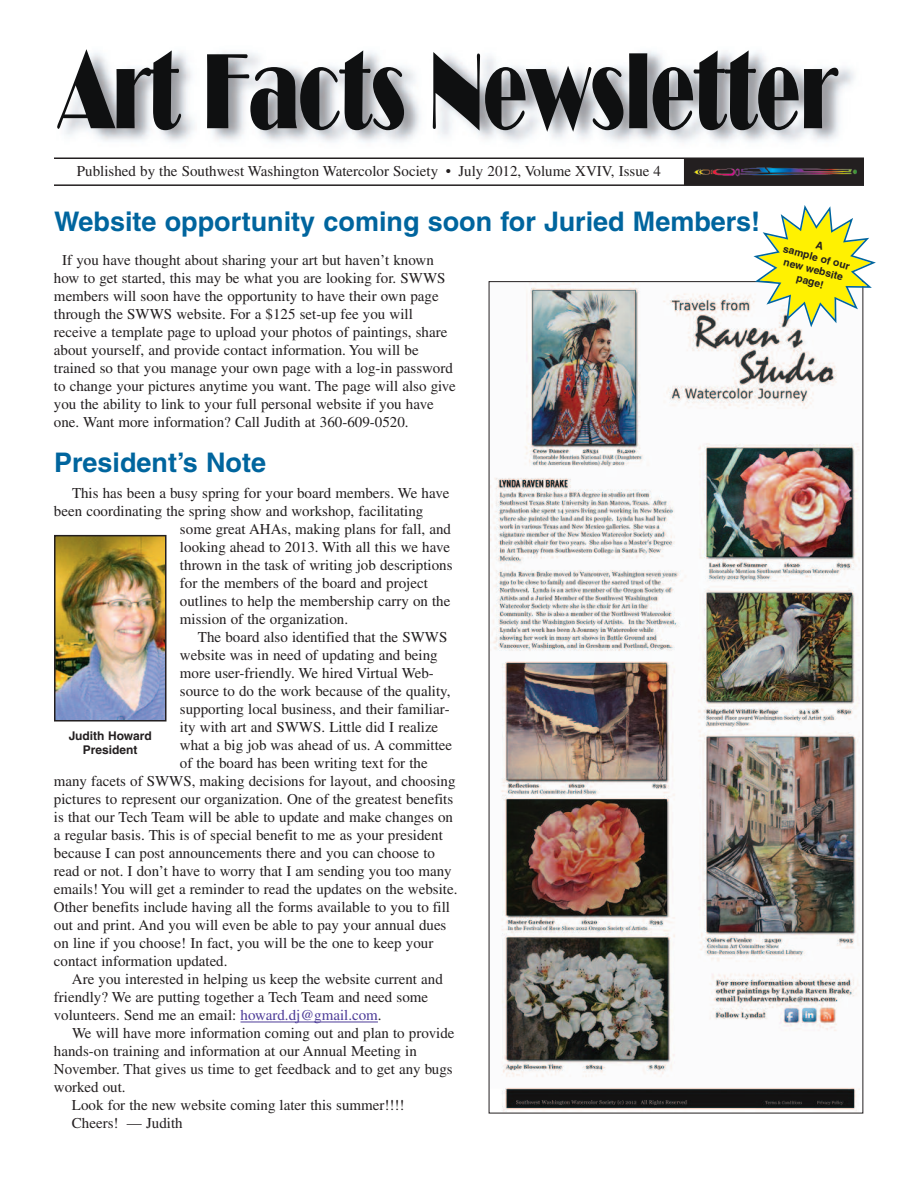
<style>
.page{position:relative;width:918px;height:1188px;background:#fff}
.page>*{position:absolute;margin:0;border:0;box-sizing:border-box;transform-origin:0 0}
.t1{font:700 27px "Helvetica";color:#00659e}
.t2{font:15px/18px "Times";color:#231f20}
.t3{font:700 12px/14.4px "Helvetica";color:#231f20;text-align:center}
.t4{font:700 10.35px/12.5px "Helvetica";color:#231f20;text-align:center}
.s1{color:#4d3c98}
</style>
<div class="page">
<div style="left:684px;top:158px;width:180px;height:27px;border:6px solid #231f20"></div>
<img style="left:64px;top:51px;width:790px;height:91px">
<svg style="left:57px;top:49px;width:124px;height:81px"></svg>
<svg style="left:207px;top:50px;width:197px;height:80px"></svg>
<svg style="left:433px;top:52px;width:190px;height:80px"></svg>
<svg style="left:629px;top:53px;width:18px;height:75px"></svg>
<svg style="left:653px;top:50px;width:185px;height:80px"></svg>
<hr style="left:54px;top:158px;width:810px;height:1px;background:#231f20">
<hr style="left:54px;top:184px;width:810px;height:2px;background:#231f20">
<img style="left:688px;top:163px;width:174px;height:20px">
<hr style="left:241px;top:1022px;width:137px;height:1px;background:#4d3c98">
<img style="left:57px;top:538px;width:106px;height:181px">
<div style="left:54px;top:535px;width:112px;height:187px;border:2px solid #231f20"></div>
<img style="left:491px;top:283px;width:369px;height:828px">
<svg style="left:754px;top:205px;width:122px;height:122px"></svg>
<p class="t2" style="left:77px;top:164px;width:586px">Published by the Southwest Washington Watercolor Society • July 2012, Volume XVIV, Issue 4</p>
<h1 class="t1" style="left:54px;top:211px;width:708px">Website opportunity coming soon for Juried Members!</h1>
<p class="t2" style="left:54px;top:253px;width:403px;text-indent:8px">If you have thought about sharing your art but haven’t known how to get started, this may be what you are looking for. SWWS members will soon have the opportunity to have their own page through the SWWS website. For a $125 set-up fee you will receive a template page to upload your photos of paintings, share about yourself, and provide contact information. You will be trained so that you manage your own page with a log-in password to change your pictures anytime you want. The page will also give you the ability to link to your full personal website if you have one. Want more information? Call Judith at 360-609-0520.</p>
<h1 class="t1" style="left:54px;top:453px;width:214px">President’s Note</h1>
<p class="t2" style="left:72px;top:486px;width:379px">This has been a busy spring for your board members. We have</p>
<p class="t2" style="left:54px;top:504px;width:371px">been coordinating the spring show and workshop, facilitating</p>
<p class="t2" style="left:180px;top:522px;width:273px">some great AHAs, making plans for fall, and</p>
<p class="t2" style="left:180px;top:540px;width:272px">looking ahead to 2013. With all this we have</p>
<p class="t2" style="left:180px;top:558px;width:274px">thrown in the task of writing job descriptions</p>
<p class="t2" style="left:180px;top:576px;width:249px">for the members of the board and project</p>
<p class="t2" style="left:180px;top:594px;width:272px">outlines to help the membership carry on the</p>
<p class="t2" style="left:180px;top:612px;width:170px">mission of the organization.</p>
<p class="t2" style="left:198px;top:630px;width:251px">The board also identified that the SWWS</p>
<p class="t2" style="left:180px;top:648px;width:259px">website was in need of updating and being</p>
<p class="t2" style="left:180px;top:666px;width:255px">more user-friendly. We hired Virtual Web-</p>
<p class="t2" style="left:180px;top:684px;width:272px">source to do the work because of the quality,</p>
<p class="t2" style="left:180px;top:702px;width:271px">supporting local business, and their familiar-</p>
<p class="t2" style="left:180px;top:720px;width:260px">ity with art and SWWS. Little did I realize</p>
<p class="t2" style="left:180px;top:738px;width:274px">what a big job was ahead of us. A committee</p>
<p class="t2" style="left:180px;top:756px;width:249px">of the board has been writing text for the</p>
<p class="t2" style="left:54px;top:774px;width:403px">many facets of SWWS, making decisions for layout, and choosing</p>
<p class="t2" style="left:54px;top:792px;width:401px">pictures to represent our organization. One of the greatest benefits</p>
<p class="t2" style="left:54px;top:810px;width:401px">is that our Tech Team will be able to update and make changes on</p>
<p class="t2" style="left:54px;top:828px;width:390px">a regular basis. This is of special benefit to me as your president</p>
<p class="t2" style="left:54px;top:846px;width:383px">because I can post announcements there and you can choose to</p>
<p class="t2" style="left:54px;top:864px;width:399px">read or not. I don’t have to worry that I am sending you too many</p>
<p class="t2" style="left:54px;top:882px;width:405px">emails! You will get a reminder to read the updates on the website.</p>
<p class="t2" style="left:54px;top:900px;width:398px">Other benefits include having all the forms available to you to fill</p>
<p class="t2" style="left:54px;top:918px;width:394px">out and print. And you will even be able to pay your annual dues</p>
<p class="t2" style="left:54px;top:936px;width:381px">on line if you choose! In fact, you will be the one to keep your</p>
<p class="t2" style="left:54px;top:954px;width:175px">contact information updated.</p>
<p class="t2" style="left:72px;top:972px;width:372px">Are you interested in helping us keep the website current and</p>
<p class="t2" style="left:54px;top:990px;width:376px">friendly? We are putting together a Tech Team and need some</p>
<p class="t2" style="left:54px;top:1008px;width:329px">volunteers. Send me an email: <span class="s1">howard.dj@gmail.com</span>.</p>
<p class="t2" style="left:72px;top:1026px;width:384px">We will have more information coming out and plan to provide</p>
<p class="t2" style="left:54px;top:1044px;width:364px">hands-on training and information at our Annual Meeting in</p>
<p class="t2" style="left:54px;top:1062px;width:400px">November. That gives us time to get feedback and to get any bugs</p>
<p class="t2" style="left:54px;top:1080px;width:73px">worked out.</p>
<p class="t2" style="left:72px;top:1098px;width:334px">Look for the new website coming later this summer!!!!</p>
<p class="t2" style="left:72px;top:1116px;width:112px">Cheers! — Judith</p>
<p class="t3" style="left:69px;top:730px;width:84px">Judith Howard<br>President</p>
<p class="t4" style="left:788px;top:231px;width:70px;rotate:15deg">A<br>sample of our new website page!</p>
</div>
